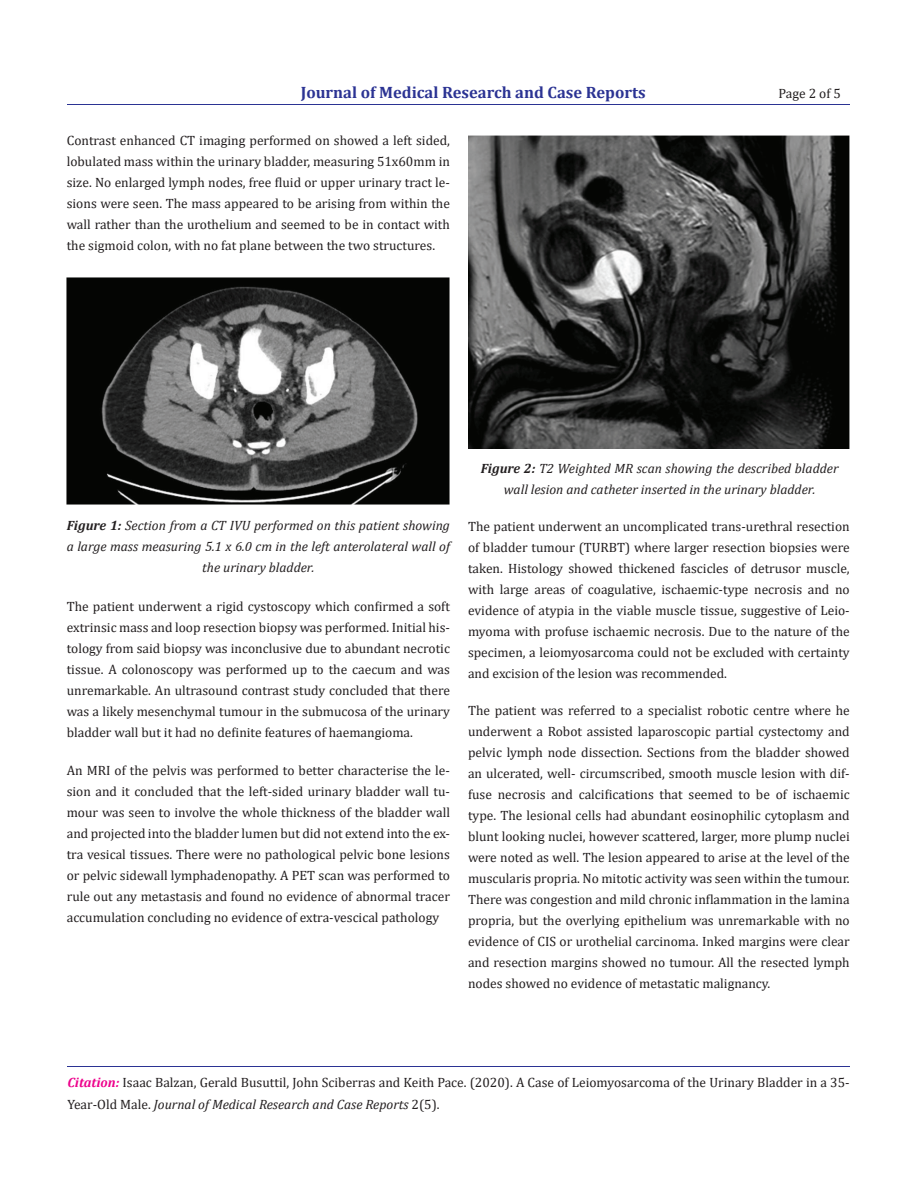
<style>
.page{position:relative;width:918px;height:1188px;background:#fff}
.page>*{position:absolute;margin:0;border:0;box-sizing:border-box;transform-origin:0 0}
.t1{font:700 16.5px "Cambria";color:#2b3393}
.t2{font:13.5px/21px "Cambria";color:#231f20;text-align:justify}
.t3{font:italic 13.5px/21px "Cambria";color:#231f20;text-align:center}
.s1{font-weight:700}
.s2{font-weight:700;font-style:italic;color:#ed028c}
.s3{font-style:italic}
</style>
<div class="page">
<hr style="left:68px;top:105px;width:782px;height:1px;background:#2b3393">
<hr style="left:68px;top:1066px;width:782px;height:1px;background:#2b3393">
<img style="left:67px;top:278px;width:383px;height:227px">
<img style="left:468px;top:136px;width:382px;height:313px">
<p class="t1" style="left:301px;top:80px;width:346px">Journal of Medical Research and Case Reports</p>
<p class="t2" style="left:67px;top:130px;width:385px">Contrast enhanced CT imaging performed on showed a left sided, lobulated mass within the urinary bladder, measuring 51x60mm in size. No enlarged lymph nodes, free fluid or upper urinary tract le&shy;sions were seen. The mass appeared to be arising from within the wall rather than the urothelium and seemed to be in contact with the sigmoid colon, with no fat plane between the two structures.</p>
<p class="t2" style="left:779px;top:83px;width:64px">Page 2 of 5</p>
<p class="t3" style="left:67px;top:515px;width:385px"><span class="s1">Figure 1:</span> Section from a CT IVU performed on this patient showing a large mass measuring 5.1 x 6.0 cm in the left anterolateral wall of the urinary bladder.</p>
<p class="t2" style="left:67px;top:596px;width:385px">The patient underwent a rigid cystoscopy which confirmed a soft extrinsic mass and loop resection biopsy was performed. Initial his&shy;tology from said biopsy was inconclusive due to abundant necrotic tissue. A colonoscopy was performed up to the caecum and was unremarkable. An ultrasound contrast study concluded that there was a likely mesenchymal tumour in the submucosa of the urinary bladder wall but it had no definite features of haemangioma.</p>
<p class="t2" style="left:67px;top:760px;width:385px">An MRI of the pelvis was performed to better characterise the le&shy;sion and it concluded that the left-sided urinary bladder wall tu&shy;mour was seen to involve the whole thickness of the bladder wall and projected into the bladder lumen but did not extend into the ex&shy;tra vesical tissues. There were no pathological pelvic bone lesions or pelvic sidewall lymphadenopathy. A PET scan was performed to rule out any metastasis and found no evidence of abnormal tracer accumulation concluding no evidence of extra-vescical pathology</p>
<p class="t3" style="left:481px;top:458px;width:359px"><span class="s1">Figure 2:</span> T2 Weighted MR scan showing the described bladder wall lesion and catheter inserted in the urinary bladder.</p>
<p class="t2" style="left:468px;top:516px;width:383px">The patient underwent an uncomplicated trans-urethral resection of bladder tumour (TURBT) where larger resection biopsies were taken. Histology showed thickened fascicles of detrusor muscle, with large areas of coagulative, ischaemic-type necrosis and no evidence of atypia in the viable muscle tissue, suggestive of Leio&shy;myoma with profuse ischaemic necrosis. Due to the nature of the specimen, a leiomyosarcoma could not be excluded with certainty and excision of the lesion was recommended.</p>
<p class="t2" style="left:468px;top:700px;width:383px">The patient was referred to a specialist robotic centre where he underwent a Robot assisted laparoscopic partial cystectomy and pelvic lymph node dissection. Sections from the bladder showed an ulcerated, well- circumscribed, smooth muscle lesion with dif&shy;fuse necrosis and calcifications that seemed to be of ischaemic type. The lesional cells had abundant eosinophilic cytoplasm and blunt looking nuclei, however scattered, larger, more plump nuclei were noted as well. The lesion appeared to arise at the level of the muscularis propria. No mitotic activity was seen within the tumour.<br>There was congestion and mild chronic inflammation in the lamina propria, but the overlying epithelium was unremarkable with no evidence of CIS or urothelial carcinoma. Inked margins were clear and resection margins showed no tumour. All the resected lymph nodes showed no evidence of metastatic malignancy.</p>
<p class="t2" style="left:67px;top:1072px;width:784px"><span class="s2">Citation:</span> Isaac Balzan, Gerald Busuttil, John Sciberras and Keith Pace. (2020). A Case of Leiomyosarcoma of the Urinary Bladder in a 35-<br>Year-Old Male. <span class="s3">Journal of Medical Research and Case Reports</span> 2(5).</p>
</div>
